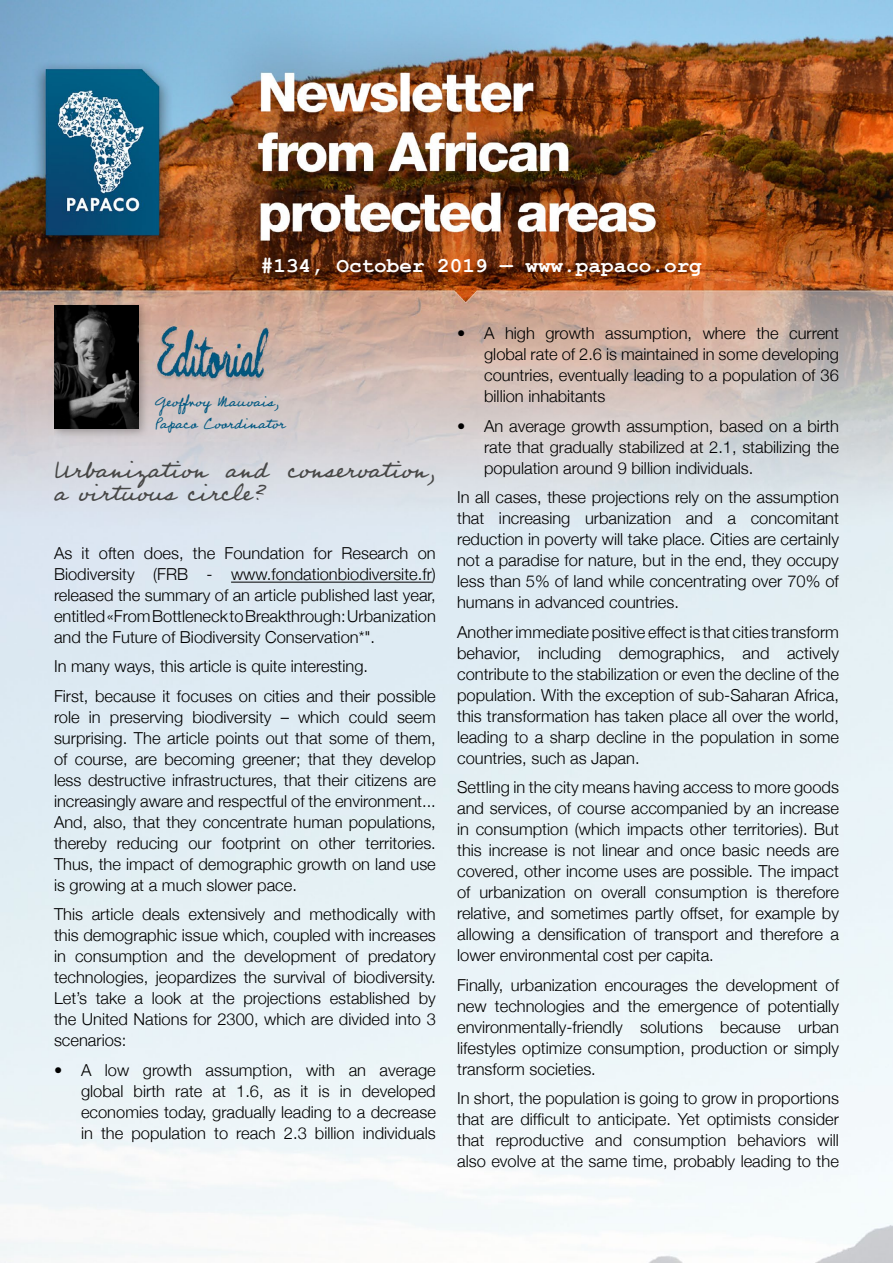
<style>
.page{position:relative;width:893px;height:1263px;background:#fff}
.page>*{position:absolute;margin:0;border:0;box-sizing:border-box;transform-origin:0 0}
.t1{font:30px/22.5px "Professor";color:#474746}
.t2{font:700 21px "Courier New";color:#fff}
.t3{font:18px/21.6px "Professor";color:#005881}
.t4{font:300 16.5px/21px "Helvetica Neue";color:#000;text-align:justify}
</style>
<div class="page">
<img style="left:0;top:0;width:893px;height:1263px">
<hr style="left:231px;top:582px;width:201px;height:1px;background:#000">
<div style="left:54px;top:304px;width:96px;height:135px;background:#000;opacity:.29"></div>
<img style="left:54px;top:306px;width:84px;height:122px">
<p class="t2" style="left:261px;top:253px;width:443px">#134, October 2019 — www.papaco.org</p>
<p class="t3" style="left:155px;top:389px;width:133px">Geoffroy Mauvais,<br>Papaco Coordinator</p>
<h1 class="t1" style="left:54px;top:455px;width:383px">Urbanization and conservation, a virtuous circle?</h1>
<p class="t4" style="left:54px;top:541px;width:383px">As it often does, the Foundation for Research on Biodiversity (FRB - www.fondationbiodiversite.fr) released the summary of an article published last year, entitled «From Bottleneck to Breakthrough: Urbanization and the Future of Biodiversity Conservation*".</p>
<p class="t4" style="left:54px;top:651px;width:383px;line-height:29.5px">In many ways, this article is quite interesting.<br>First, because it focuses on cities and their possible</p>
<p class="t4" style="left:54px;top:705px;width:383px">role in preserving biodiversity – which could seem surprising. The article points out that some of them, of course, are becoming greener; that they develop less destructive infrastructures, that their citizens are increasingly aware and respectful of the environment...<br>And, also, that they concentrate human populations, thereby reducing our footprint on other territories.<br>Thus, the impact of demographic growth on land use is growing at a much slower pace.</p>
<p class="t4" style="left:54px;top:903px;width:383px">This article deals extensively and methodically with this demographic issue which, coupled with increases in consumption and the development of predatory technologies, jeopardizes the survival of biodiversity.<br>Let’s take a look at the projections established by the United Nations for 2300, which are divided into 3 scenarios:</p>
<p class="t4" style="left:81px;top:1058px;width:356px;text-indent:-27px">• A low growth assumption, with an average global birth rate at 1.6, as it is in developed economies today, gradually leading to a decrease in the population to reach 2.3 billion individuals</p>
<p class="t4" style="left:484px;top:322px;width:356px;text-indent:-27px">• A high growth assumption, where the current global rate of 2.6 is maintained in some developing countries, eventually leading to a population of 36 billion inhabitants</p>
<p class="t4" style="left:484px;top:414px;width:356px;text-indent:-27px">• An average growth assumption, based on a birth rate that gradually stabilized at 2.1, stabilizing the population around 9 billion individuals.</p>
<p class="t4" style="left:457px;top:486px;width:383px">In all cases, these projections rely on the assumption that increasing urbanization and a concomitant reduction in poverty will take place. Cities are certainly not a paradise for nature, but in the end, they occupy less than 5% of land while concentrating over 70% of humans in advanced countries.</p>
<p class="t4" style="left:457px;top:620px;width:383px">Another immediate positive effect is that cities transform behavior, including demographics, and actively contribute to the stabilization or even the decline of the population. With the exception of sub-Saharan Africa, this transformation has taken place all over the world, leading to a sharp decline in the population in some countries, such as Japan.</p>
<p class="t4" style="left:457px;top:776px;width:383px">Settling in the city means having access to more goods and services, of course accompanied by an increase in consumption (which impacts other territories). But this increase is not linear and once basic needs are covered, other income uses are possible. The impact of urbanization on overall consumption is therefore relative, and sometimes partly offset, for example by allowing a densification of transport and therefore a lower environmental cost per capita.</p>
<p class="t4" style="left:457px;top:974px;width:383px">Finally, urbanization encourages the development of new technologies and the emergence of potentially environmentally-friendly solutions because urban lifestyles optimize consumption, production or simply transform societies.</p>
<p class="t4" style="left:457px;top:1087px;width:383px">In short, the population is going to grow in proportions that are difficult to anticipate. Yet optimists consider that reproductive and consumption behaviors will also evolve at the same time, probably leading to the</p>
</div>
